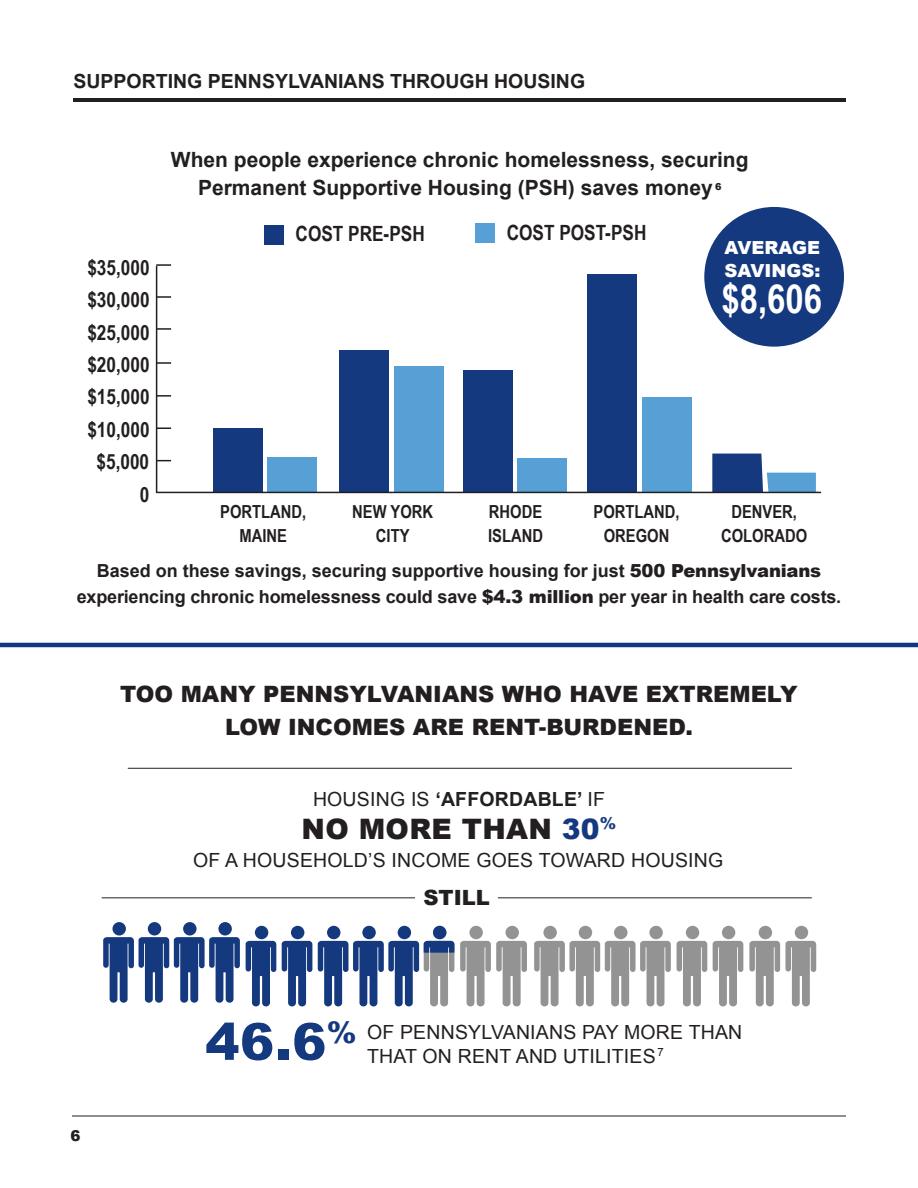
<style>
.page{position:relative;width:918px;height:1188px;background:#fff}
.page>*{position:absolute;margin:0;border:0;box-sizing:border-box;transform-origin:0 0}
.t1{font:900 51.15px "Arial";color:#15397f}
.t2{font:700 40.05px "Arial Narrow";color:#fff}
.t3{font:900 28.2px "Arial";letter-spacing:.01em;color:#231f20}
.t4{font:900 22.5px "Arial";color:#231f20}
.t5{font:700 21px/28.5px "Arial";color:#231f20;text-align:center}
.t6{font:700 21px/32.4px "Arial Narrow";color:#231f20;text-align:right}
.t7{font:900 21px "Arial";color:#231f20}
.t8{font:19.5px/24px "Arial";letter-spacing:.01em;color:#231f20}
.t9{font:700 19.5px "Arial";color:#231f20}
.t10{font:700 18px/25.5px "Arial";letter-spacing:-.01em;color:#231f20;text-align:center}
.t11{font:700 18px/24px "Arial Narrow";color:#231f20;text-align:center}
.t12{font:900 18px "Arial";color:#fff}
.t13{font:900 15px "Arial";color:#231f20}
.s1{font-weight:900}
.s2{font-weight:400}
.s3{color:#15397f}
</style>
<div class="page">
<hr style="left:72px;top:1116px;width:774px;height:1px;background:#231f20">
<hr style="left:74px;top:98px;width:772px;height:4px;background:#231f20">
<svg style="left:712px;top:454px;width:104px;height:38px"></svg>
<div style="left:642px;top:398px;width:49px;height:94px;background:#56a0d5"></div>
<div style="left:587px;top:275px;width:50px;height:217px;background:#15397f"></div>
<div style="left:518px;top:458px;width:49px;height:34px;background:#56a0d5"></div>
<div style="left:463px;top:370px;width:49px;height:122px;background:#15397f"></div>
<div style="left:394px;top:366px;width:49px;height:126px;background:#56a0d5"></div>
<div style="left:340px;top:350px;width:49px;height:142px;background:#15397f"></div>
<div style="left:268px;top:457px;width:49px;height:35px;background:#56a0d5"></div>
<div style="left:213px;top:428px;width:49px;height:64px;background:#15397f"></div>
<hr style="left:498px;top:898px;width:314px;height:1px;background:#231f20">
<hr style="left:128px;top:768px;width:664px;height:1px;background:#231f20">
<hr style="left:102px;top:898px;width:313px;height:1px;background:#231f20">
<div style="left:112px;top:922px;width:14px;height:14px;background:#15397f;border-radius:50%"></div>
<div style="left:327px;top:926px;width:13px;height:13px;background:#15397f;border-radius:50%"></div>
<div style="left:543px;top:926px;width:14px;height:13px;background:#939393;border-radius:50%"></div>
<div style="left:148px;top:922px;width:13px;height:14px;background:#15397f;border-radius:50%"></div>
<div style="left:362px;top:926px;width:14px;height:13px;background:#15397f;border-radius:50%"></div>
<div style="left:579px;top:926px;width:13px;height:13px;background:#939393;border-radius:50%"></div>
<div style="left:183px;top:922px;width:14px;height:14px;background:#15397f;border-radius:50%"></div>
<div style="left:398px;top:926px;width:13px;height:13px;background:#15397f;border-radius:50%"></div>
<div style="left:614px;top:926px;width:14px;height:13px;background:#939393;border-radius:50%"></div>
<svg style="left:103px;top:937px;width:137px;height:66px"></svg>
<div style="left:218px;top:922px;width:14px;height:14px;background:#15397f;border-radius:50%"></div>
<svg style="left:534px;top:941px;width:137px;height:65px"></svg>
<div style="left:649px;top:926px;width:14px;height:13px;background:#939393;border-radius:50%"></div>
<svg style="left:246px;top:941px;width:30px;height:65px"></svg>
<div style="left:255px;top:926px;width:13px;height:13px;background:#15397f;border-radius:50%"></div>
<div style="left:469px;top:926px;width:14px;height:13px;background:#939393;border-radius:50%"></div>
<svg style="left:677px;top:941px;width:30px;height:65px"></svg>
<div style="left:686px;top:926px;width:13px;height:13px;background:#939393;border-radius:50%"></div>
<div style="left:759px;top:926px;width:13px;height:13px;background:#939393;border-radius:50%"></div>
<svg style="left:282px;top:941px;width:30px;height:65px"></svg>
<div style="left:291px;top:926px;width:13px;height:13px;background:#15397f;border-radius:50%"></div>
<svg style="left:460px;top:941px;width:67px;height:65px"></svg>
<div style="left:506px;top:926px;width:13px;height:13px;background:#939393;border-radius:50%"></div>
<svg style="left:713px;top:941px;width:30px;height:65px"></svg>
<div style="left:722px;top:926px;width:13px;height:13px;background:#939393;border-radius:50%"></div>
<svg style="left:749px;top:941px;width:67px;height:65px"></svg>
<div style="left:795px;top:926px;width:13px;height:13px;background:#939393;border-radius:50%"></div>
<svg style="left:318px;top:941px;width:136px;height:65px"></svg>
<div style="left:433px;top:926px;width:13px;height:13px;background:#15397f;border-radius:50%"></div>
<hr style="left:0;top:643px;width:918px;height:4px;background:#113880">
<div style="left:264px;top:225px;width:20px;height:19px;background:#15397f"></div>
<div style="left:475px;top:223px;width:20px;height:20px;background:#56a0d5"></div>
<div style="left:704px;top:207px;width:140px;height:140px;background:#15397f;border-radius:50%"></div>
<hr style="left:156px;top:492px;width:665px;height:1px;background:#231f20">
<hr style="left:156px;top:266px;width:1px;height:227px;background:#231f20">
<svg style="left:156px;top:264px;width:15px;height:2px"></svg>
<svg style="left:157px;top:296px;width:14px;height:2px"></svg>
<svg style="left:157px;top:328px;width:14px;height:2px"></svg>
<svg style="left:157px;top:362px;width:14px;height:2px"></svg>
<svg style="left:157px;top:395px;width:14px;height:2px"></svg>
<svg style="left:157px;top:428px;width:14px;height:1px"></svg>
<svg style="left:157px;top:460px;width:14px;height:1px"></svg>
<p class="t9" style="left:74px;top:68px;width:513px">SUPPORTING PENNSYLVANIANS THROUGH HOUSING</p>
<h1 class="t5" style="left:171px;top:146px;width:579px">When people experience chronic homelessness, securing<br>Permanent Supportive Housing (PSH) saves money <sup>6</sup></h1>
<p class="t6" style="left:296px;top:217px;width:131px">COST PRE-PSH</p>
<p class="t6" style="left:507px;top:215px;width:141px">COST POST-PSH</p>
<p class="t12" style="left:725px;top:235px;width:97px">AVERAGE</p>
<p class="t6" style="left:87px;top:250px;width:64px">$35,000</p>
<p class="t12" style="left:724px;top:257px;width:97px">SAVINGS:</p>
<p class="t6" style="left:87px;top:283px;width:64px">$30,000 $25,000 $20,000 $15,000 $10,000 $5,000<br>0</p>
<p class="t11" style="left:220px;top:499px;width:88px">PORTLAND,<br>MAINE</p>
<p class="t11" style="left:352px;top:499px;width:82px">NEW YORK<br>CITY</p>
<p class="t11" style="left:488px;top:499px;width:56px;text-align:left">RHODE<br>ISLAND</p>
<p class="t11" style="left:594px;top:499px;width:88px">PORTLAND,<br>OREGON</p>
<p class="t11" style="left:721px;top:499px;width:88px">DENVER,<br>COLORADO</p>
<h2 class="t2" style="left:722px;top:269px;width:102px">$8,606</h2>
<p class="t10" style="left:77px;top:559px;width:766px">Based on these savings, securing supportive housing for just <span class="s1">500 Pennsylvanians </span>experiencing chronic homelessness could save <span class="s1">$4.3 million</span> per year in health care costs.</p>
<p class="t4" style="left:120px;top:678px;width:679px">TOO MANY PENNSYLVANIANS WHO HAVE EXTREMELY</p>
<p class="t4" style="left:225px;top:711px;width:469px">LOW INCOMES ARE RENT-BURDENED.</p>
<h1 class="t9" style="left:313px;top:786px;width:293px"><span class="s2">HOUSING IS</span> ‘AFFORDABLE’ <span class="s2">IF</span></h1>
<h2 class="t3" style="left:302px;top:808px;width:316px">NO MORE THAN <span class="s3">30</span><sup>%</sup></h2>
<p class="t8" style="left:193px;top:849px;width:532px">OF A HOUSEHOLD’S INCOME GOES TOWARD HOUSING</p>
<p class="t7" style="left:423px;top:883px;width:68px">STILL</p>
<p class="t13" style="left:70px;top:1125px;width:12px">6</p>
<h3 class="t1" style="left:205px;top:1004px;width:153px">46.6<sup>%</sup></h3>
<p class="t8" style="left:367px;top:1020px;width:377px">OF PENNSYLVANIANS PAY MORE THAN<br>THAT ON RENT AND UTILITIES<sup>7</sup></p>
</div>
